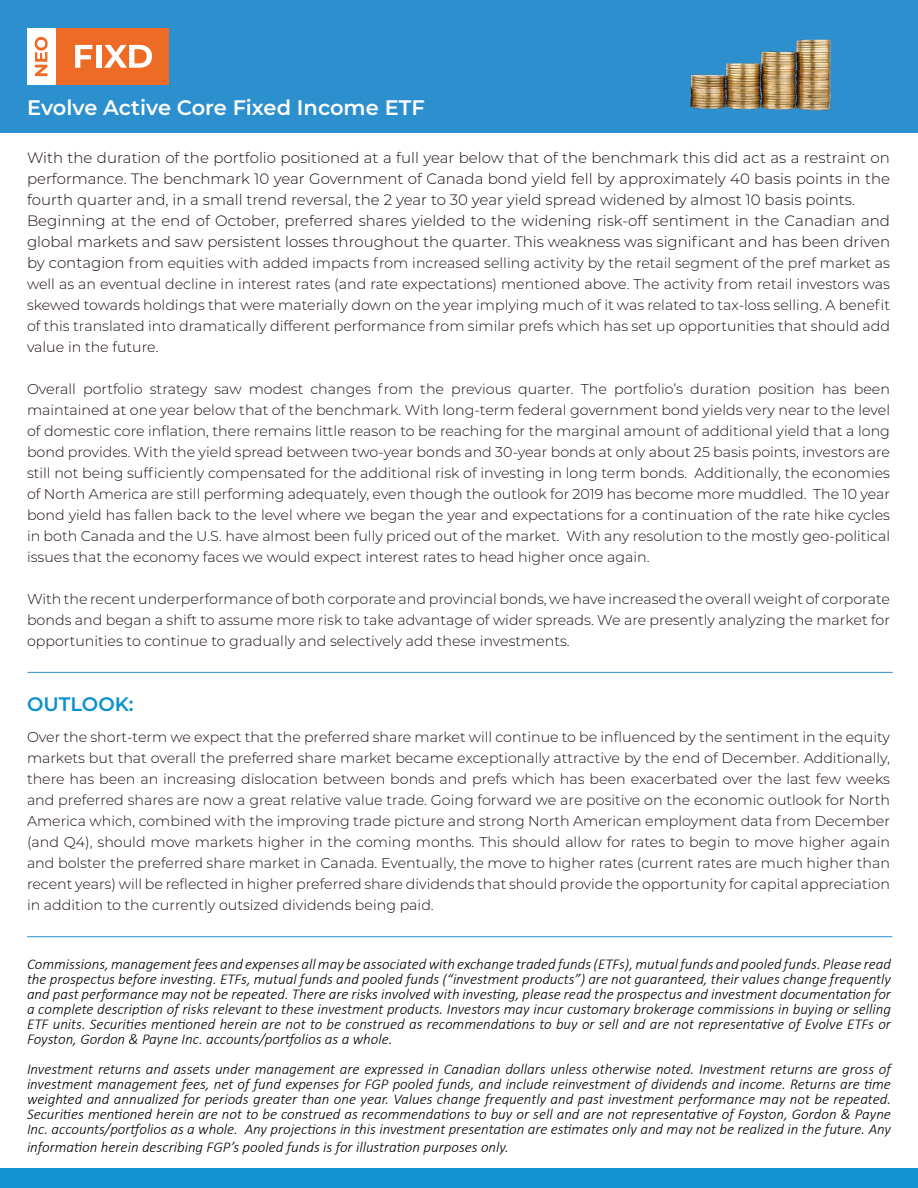
<style>
.page{position:relative;width:918px;height:1188px;background:#fff}
.page>*{position:absolute;margin:0;border:0;box-sizing:border-box;transform-origin:0 0}
.t1{font:600 21px "Montserrat";color:#fff}
.t2{font:600 19.5px "Montserrat";color:#0b90cf}
.t3{font:italic 300 15px/15px "Calibri";color:#000;text-align:justify}
.t4{font:300 15px/21px "Montserrat";color:#1c0c0c}
.t5{font:300 14.25px/21px "Montserrat";color:#1c0c0c;text-align:justify}
.s1{font-size:15px}
</style>
<div class="page">
<div style="left:0;top:0;width:918px;height:133px;background:#2c8fce"></div>
<div style="left:27px;top:28px;width:29px;height:56px;background:#fff"></div>
<div style="left:56px;top:28px;width:113px;height:56px;background:#ed6b24"></div>
<svg style="left:75px;top:45px;width:17px;height:23px"></svg>
<div style="left:96px;top:45px;width:5px;height:23px;background:#fff"></div>
<svg style="left:104px;top:45px;width:48px;height:23px"></svg>
<svg style="left:35px;top:37px;width:13px;height:39px"></svg>
<img style="left:690px;top:39px;width:141px;height:72px">
<div style="left:0;top:1169px;width:918px;height:19px;background:#1192d1"></div>
<hr style="left:27px;top:936px;width:865px;height:1px;background:#2c8fce">
<hr style="left:27px;top:672px;width:866px;height:1px;background:#2c8fce">
<h1 class="t1" style="left:27px;top:93px;width:399px">Evolve Active Core Fixed Income ETF</h1>
<p class="t4" style="left:27px;top:147px;width:865px">With the duration of the portfolio positioned at a full year below that of the benchmark this did act as a restraint on performance. The benchmark 10 year Government of Canada bond yield fell by approximately 40 basis points in the fourth quarter and, in a small trend reversal, the 2 year to 30 year yield spread widened by almost 10 basis points.<br>Beginning at the end of October, preferred shares yielded to the widening risk-off sentiment in the Canadian and global markets and saw persistent losses throughout the quarter. This weakness was significant and has been driven</p>
<p class="t5" style="left:27px;top:252px;width:865px"><span class="s1">by contagion</span> from equities with added impacts from increased selling activity by the retail segment of the pref market as well as an eventual decline in interest rates (and rate expectations) mentioned above. The activity from retail investors was skewed towards holdings that were materially down on the year implying much of it was related to tax-loss selling. A benefit of this translated into dramatically different performance from similar prefs which has set up opportunities that should add value in the future.</p>
<p class="t5" style="left:27px;top:378px;width:865px">Overall portfolio strategy saw modest changes from the previous quarter. The portfolio’s duration position has been maintained at one year below that of the benchmark. With long-term federal government bond yields very near to the level of domestic core inflation, there remains little reason to be reaching for the marginal amount of additional yield that a long bond provides. With the yield spread between two-year bonds and 30-year bonds at only about 25 basis points, investors are still not being sufficiently compensated for the additional risk of investing in long term bonds. Additionally, the economies of North America are still performing adequately, even though the outlook for 2019 has become more muddled. The 10 year bond yield has fallen back to the level where we began the year and expectations for a continuation of the rate hike cycles in both Canada and the U.S. have almost been fully priced out of the market. With any resolution to the mostly geo-political issues that the economy faces we would expect interest rates to head higher once again.</p>
<p class="t5" style="left:27px;top:588px;width:865px">With the recent underperformance of both corporate and provincial bonds, we have increased the overall weight of corporate bonds and began a shift to assume more risk to take advantage of wider spreads. We are presently analyzing the market for opportunities to continue to gradually and selectively add these investments.</p>
<h2 class="t2" style="left:27px;top:690px;width:108px">OUTLOOK:</h2>
<p class="t5" style="left:27px;top:726px;width:865px">Over the short-term we expect that the preferred share market will continue to be influenced by the sentiment in the equity markets but that overall the preferred share market became exceptionally attractive by the end of December. Additionally, there has been an increasing dislocation between bonds and prefs which has been exacerbated over the last few weeks and preferred shares are now a great relative value trade. Going forward we are positive on the economic outlook for North America which, combined with the improving trade picture and strong North American employment data from December (and Q4), should move markets higher in the coming months. This should allow for rates to begin to move higher again and bolster the preferred share market in Canada. Eventually, the move to higher rates (current rates are much higher than recent years) will be reflected in higher preferred share dividends that should provide the opportunity for capital appreciation in addition to the currently outsized dividends being paid.</p>
<p class="t3" style="left:27px;top:956px;width:866px">Commissions, management fees and expenses all may be associated with exchange traded funds (ETFs), mutual funds and pooled funds. Please read the prospectus before investing. ETFs, mutual funds and pooled funds (“investment products”) are not guaranteed, their values change frequently and past performance may not be repeated. There are risks involved with investing, please read the prospectus and investment documentation for a complete description of risks relevant to these investment products. Investors may incur customary brokerage commissions in buying or selling ETF units. Securities mentioned herein are not to be construed as recommendations to buy or sell and are not representative of Evolve ETFs or Foyston, Gordon &amp; Payne Inc. accounts/portfolios as a whole.</p>
<p class="t3" style="left:27px;top:1061px;width:866px">Investment returns and assets under management are expressed in Canadian dollars unless otherwise noted. Investment returns are gross of investment management fees, net of fund expenses for FGP pooled funds, and include reinvestment of dividends and income. Returns are time weighted and annualized for periods greater than one year. Values change frequently and past investment performance may not be repeated.<br>Securities mentioned herein are not to be construed as recommendations to buy or sell and are not representative of Foyston, Gordon &amp; Payne Inc. accounts/portfolios as a whole. Any projections in this investment presentation are estimates only and may not be realized in the future. Any</p>
<p class="t3" style="left:27px;top:1139px;width:483px">information herein describing FGP’s pooled funds is for illustration purposes only.</p>
</div>
